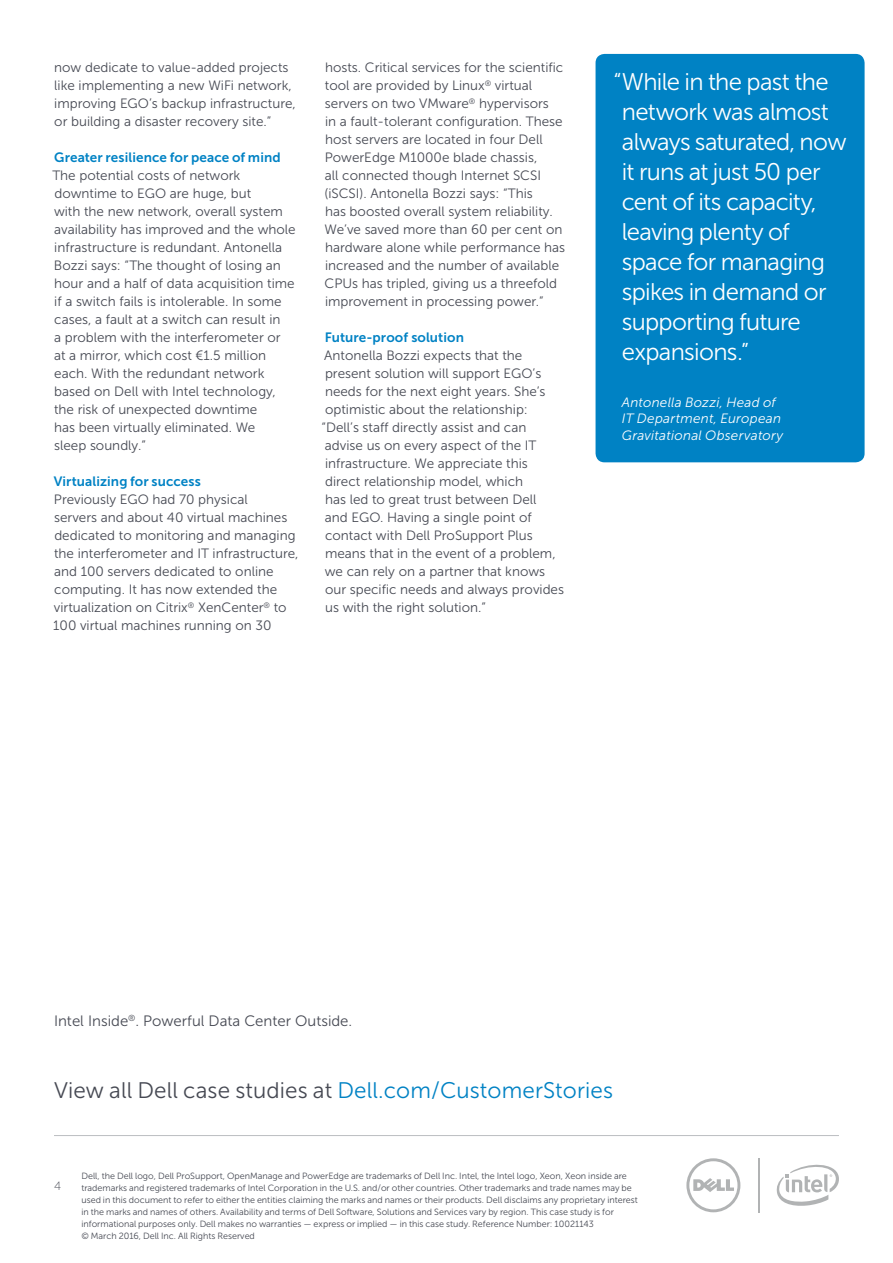
<style>
.page{position:relative;width:893px;height:1263px;background:#fff}
.page>*{position:absolute;margin:0;border:0;box-sizing:border-box;transform-origin:0 0}
.t1{font:24px/30px "Museo Sans For Dell 300";letter-spacing:-.03em;color:#fff}
.t2{font:22.5px "Museo Sans For Dell 300";letter-spacing:.005em;color:#464953}
.t3{font:15px "Museo Sans For Dell 300";color:#464953}
.t4{font:13.5px/18px "Museo Sans For Dell 300";color:#464953}
.t5{font:13.5px "Museo Sans For Dell 700";letter-spacing:.005em;color:#0082c4}
.t6{font:italic 13.5px/16.5px "Museo Sans For Dell 300";letter-spacing:.02em;color:#fff}
.t7{font:12px "Museo Sans For Dell 100";color:#464953}
.t8{font:9px/12px "Museo Sans For Dell 300";color:#464953}
.s1{color:#0082c4}
</style>
<div class="page">
<hr style="left:54px;top:1135px;width:785px;height:1px;background:#bbbec1">
<hr style="left:758px;top:1158px;width:1px;height:54px;background:#b1b3b4">
<svg style="left:686px;top:1158px;width:54px;height:54px"></svg>
<svg style="left:776px;top:1164px;width:63px;height:42px"></svg>
<div style="left:596px;top:54px;width:269px;height:408px;background:#0082c4;border-radius:9px"></div>
<p class="t4" style="left:54px;top:58px;width:243px">now dedicate to value-added projects like implementing a new WiFi network, improving EGO’s backup infrastructure, or building a disaster recovery site.”</p>
<p class="t5" style="left:54px;top:150px;width:228px">Greater resilience for peace of mind</p>
<p class="t4" style="left:52px;top:166px;width:245px">The potential costs of network downtime to EGO are huge, but<br>with the new network, overall system availability has improved and the whole infrastructure is redundant. Antonella Bozzi says: “The thought of losing an hour and a half of data acquisition time if a switch fails is intolerable. In some cases, a fault at a switch can result in<br>a problem with the interferometer or<br>at a mirror, which cost €1.5 million each. With the redundant network based on Dell with Intel technology, the risk of unexpected downtime<br>has been virtually eliminated. We<br>sleep soundly.”</p>
<p class="t5" style="left:54px;top:474px;width:149px">Virtualizing for success</p>
<p class="t4" style="left:53px;top:490px;width:247px">Previously EGO had 70 physical<br>servers and about 40 virtual machines dedicated to monitoring and managing the interferometer and IT infrastructure, and 100 servers dedicated to online computing. It has now extended the virtualization on Citrix<sup>®</sup> XenCenter<sup>®</sup> to 100 virtual machines running on 30</p>
<p class="t4" style="left:324px;top:58px;width:242px">hosts. Critical services for the scientific tool are provided by Linux<sup>®</sup> virtual servers on two VMware<sup>®</sup> hypervisors<br>in a fault-tolerant configuration. These host servers are located in four Dell PowerEdge M1000e blade chassis,<br>all connected though Internet SCSI (iSCSI). Antonella Bozzi says: “This<br>has boosted overall system reliability.<br>We’ve saved more than 60 per cent on hardware alone while performance has increased and the number of available CPUs has tripled, giving us a threefold improvement in processing power.”</p>
<p class="t5" style="left:325px;top:330px;width:141px">Future-proof solution</p>
<p class="t4" style="left:322px;top:346px;width:244px">Antonella Bozzi expects that the present solution will support EGO’s needs for the next eight years. She’s optimistic about the relationship: “Dell’s staff directly assist and can advise us on every aspect of the IT infrastructure. We appreciate this<br>direct relationship model, which<br>has led to great trust between Dell<br>and EGO. Having a single point of contact with Dell ProSupport Plus means that in the event of a problem, we can rely on a partner that knows our specific needs and always provides us with the right solution.”</p>
<h1 class="t1" style="left:622px;top:67px;width:226px;text-indent:-8px">“While in the past the network was almost always saturated, now it runs at just 50 per cent of its capacity, leaving plenty of space for managing spikes in demand or supporting future expansions.”</h1>
<p class="t6" style="left:622px;top:394px;width:163px">Antonella Bozzi, Head of<br>IT Department, European<br>Gravitational Observatory</p>
<p class="t3" style="left:54px;top:1013px;width:300px">Intel Inside<sup>®</sup>. Powerful Data Center Outside.</p>
<h2 class="t2" style="left:54px;top:1078px;width:560px">View all Dell case studies at <span class="s1">Dell.com/CustomerStories</span></h2>
<p class="t7" style="left:54px;top:1179px;width:9px">4</p>
<p class="t8" style="left:81px;top:1170px;width:558px">Dell, the Dell logo, Dell ProSupport, OpenManage and PowerEdge are trademarks of Dell Inc. Intel, the Intel logo, Xeon, Xeon inside are trademarks and registered trademarks of Intel Corporation in the U.S. and/or other countries. Other trademarks and trade names may be used in this document to refer to either the entities claiming the marks and names or their products. Dell disclaims any proprietary interest in the marks and names of others. Availability and terms of Dell Software, Solutions and Services vary by region. This case study is for informational purposes only. Dell makes no warranties — express or implied — in this case study. Reference Number: 10021143<br>© March 2016, Dell Inc. All Rights Reserved</p>
</div>
